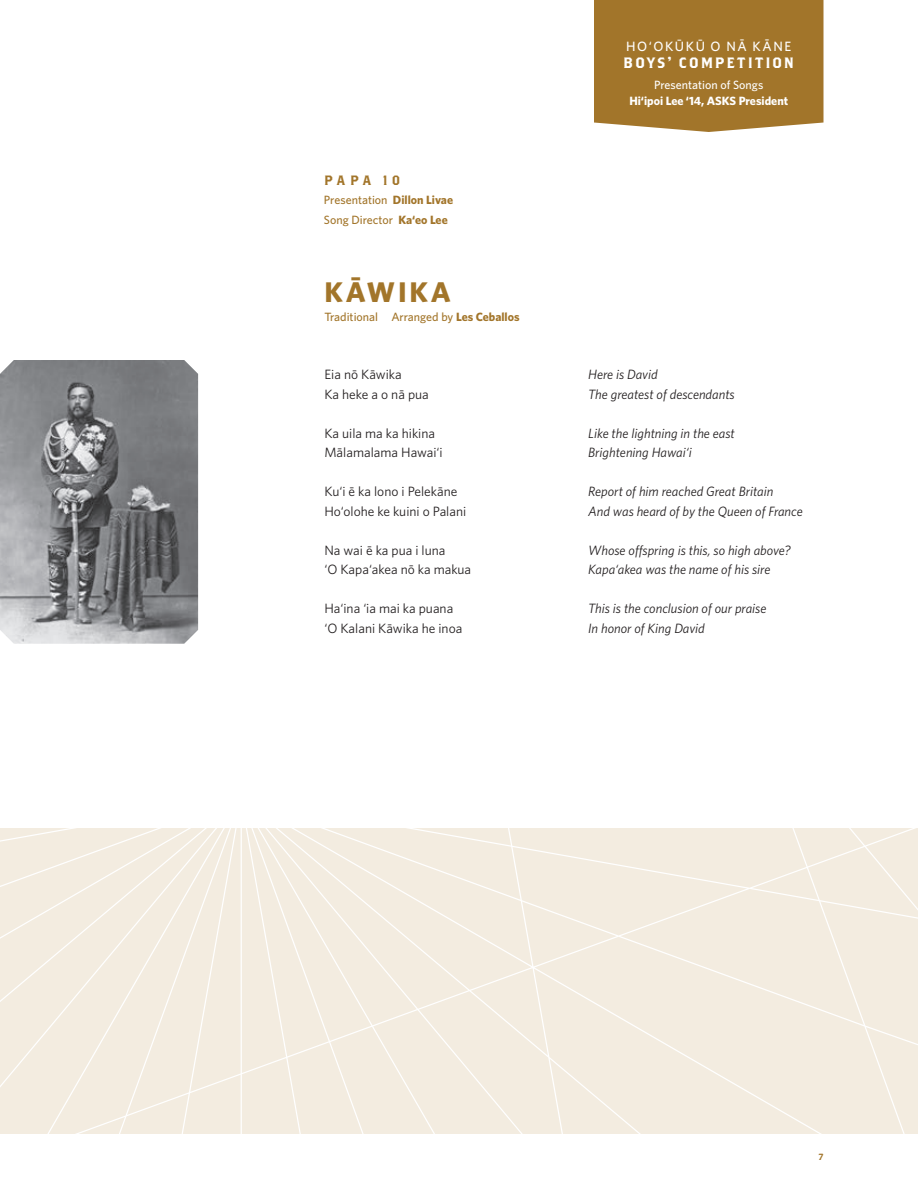
<style>
.page{position:relative;width:918px;height:1188px;background:#fff}
.page>*{position:absolute;margin:0;border:0;box-sizing:border-box;transform-origin:0 0}
.t1{font:700 28.5px "Whitney";letter-spacing:.1em;color:#a2752a}
.t2{font:15px "Brothers";letter-spacing:.135em;color:#fff}
.t3{font:italic 13.5px/19.5px "Whitney";color:#231f20}
.t4{font:13.5px/19.5px "Whitney";color:#231f20}
.t5{font:500 13.5px "Whitney";letter-spacing:.12em;color:#fff}
.t6{font:13.5px "Brothers";letter-spacing:.325em;color:#a2752a}
.t7{font:500 12px/19.5px "Whitney";color:#a2752a}
.t8{font:700 12px "Whitney";color:#fff}
.t9{font:500 12px "Whitney";color:#fff}
.t10{font:9px "Brothers";color:#a2752a}
.s1{font-weight:700}
</style>
<div class="page">
<div style="left:0;top:828px;width:918px;height:306px;background:#f3ece0"></div>
<div style="left:594px;top:0;width:230px;height:132px;background:#a2752a"></div>
<img style="left:0;top:360px;width:198px;height:284px">
<p class="t6" style="left:324px;top:172px;width:78px">PAPA 10</p>
<p class="t7" style="left:324px;top:190px;width:131px">Presentation <span class="s1">Dillon Livae<br></span>Song Director <span class="s1">Ka‘eo Lee</span></p>
<h1 class="t1" style="left:324px;top:272px;width:128px">KĀWIKA</h1>
<p class="t7" style="left:324px;top:307px;width:197px">Traditional Arranged by <span class="s1">Les Ceballos</span></p>
<p class="t4" style="left:324px;top:365px;width:106px">Eia nō Kāwika<br>Ka heke a o nā pua</p>
<p class="t4" style="left:324px;top:423px;width:120px">Ka uila ma ka hikina<br>Mālamalama Hawai‘i</p>
<p class="t4" style="left:324px;top:482px;width:143px">Ku‘i ē ka lono i Pelekāne<br>Ho‘olohe ke kuini o Palani</p>
<p class="t4" style="left:324px;top:540px;width:148px">Na wai ē ka pua i luna<br>‘O Kapa‘akea nō ka makua</p>
<p class="t4" style="left:324px;top:599px;width:139px">Ha‘ina ‘ia mai ka puana ‘O Kalani Kāwika he inoa</p>
<p class="t5" style="left:626px;top:37px;width:167px">HO‘OKŪKŪ O NĀ KĀNE</p>
<p class="t2" style="left:623px;top:53px;width:173px">BOYS’ COMPETITION</p>
<p class="t9" style="left:654px;top:77px;width:111px">Presentation of Songs</p>
<p class="t8" style="left:629px;top:93px;width:160px">Hi‘ipoi Lee ‘14, ASKS President</p>
<p class="t3" style="left:588px;top:365px;width:148px">Here is David<br>The greatest of descendants</p>
<p class="t3" style="left:588px;top:423px;width:148px">Like the lightning in the east<br>Brightening Hawai‘i</p>
<p class="t3" style="left:588px;top:482px;width:216px">Report of him reached Great Britain<br>And was heard of by the Queen of France</p>
<p class="t3" style="left:588px;top:540px;width:204px">Whose offspring is this, so high above?<br>Kapa‘akea was the name of his sire</p>
<p class="t3" style="left:588px;top:599px;width:180px">This is the conclusion of our praise<br>In honor of King David</p>
<p class="t10" style="left:819px;top:1151px;width:6px">7</p>
</div>
